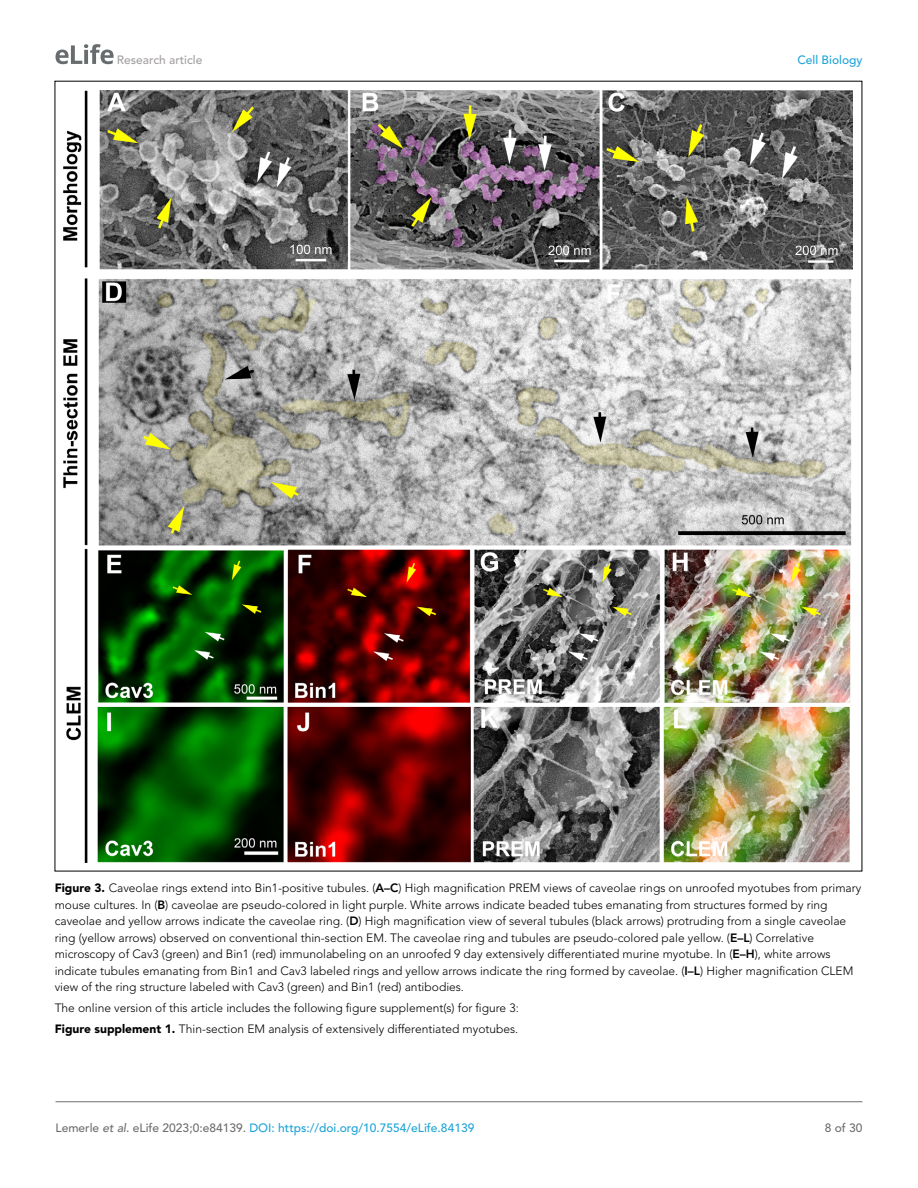
<style>
.page{position:relative;width:918px;height:1188px;background:#fff}
.page>*{position:absolute;margin:0;border:0;box-sizing:border-box;transform-origin:0 0}
.t1{font:300 12px/16.5px "Avenir LT Std";color:#000}
.t2{font:500 12px "Avenir LT Std";color:#1ea4d7}
.t3{font:500 12px "Avenir LT Std";color:#a3a09f}
.t4{font:500 12px "Avenir LT Std";color:#6e6e70}
.s1{font-weight:900}
.s2{font-weight:800}
.s3{color:#6e6e70}
.s4{font-style:italic;color:#6e6e70}
</style>
<div class="page">
<svg style="left:56px;top:44px;width:58px;height:20px"></svg>
<hr style="left:56px;top:1101px;width:806px;height:1px;background:#6e6e70">
<img style="left:64px;top:90px;width:789px;height:772px">
<p class="t3" style="left:117px;top:53px;width:87px">Research article</p>
<p class="t2" style="left:797px;top:53px;width:67px">Cell Biology</p>
<p class="t1" style="left:55px;top:880px;width:808px"><span class="s1">Figure 3.</span> Caveolae rings extend into Bin1-positive tubules. (<span class="s2">A–C</span>) High magnification PREM views of caveolae rings on unroofed myotubes from primary mouse cultures. In (<span class="s2">B</span>) caveolae are pseudo-colored in light purple. White arrows indicate beaded tubes emanating from structures formed by ring caveolae and yellow arrows indicate the caveolae ring. (<span class="s2">D</span>) High magnification view of several tubules (black arrows) protruding from a single caveolae ring (yellow arrows) observed on conventional thin-section EM. The caveolae ring and tubules are pseudo-colored pale yellow. (<span class="s2">E–L</span>) Correlative microscopy of Cav3 (green) and Bin1 (red) immunolabeling on an unroofed 9 day extensively differentiated murine myotube. In (<span class="s2">E–H</span>), white arrows indicate tubules emanating from Bin1 and Cav3 labeled rings and yellow arrows indicate the ring formed by caveolae. (<span class="s2">I–L</span>) Higher magnification CLEM view of the ring structure labeled with Cav3 (green) and Bin1 (red) antibodies.</p>
<p class="t1" style="left:55px;top:998px;width:466px;line-height:21px">The online version of this article includes the following figure supplement(s) for figure 3:<br><span class="s1">Figure supplement 1.</span> Thin-section EM analysis of extensively differentiated myotubes.</p>
<p class="t2" style="left:56px;top:1121px;width:420px"><span class="s3">Lemerle</span> <span class="s4">et al</span><span class="s3">. eLife 2023;0:e84139.</span> DOI: https://doi.org/10.7554/eLife.84139</p>
<p class="t4" style="left:825px;top:1121px;width:39px">8 of 30</p>
</div>
